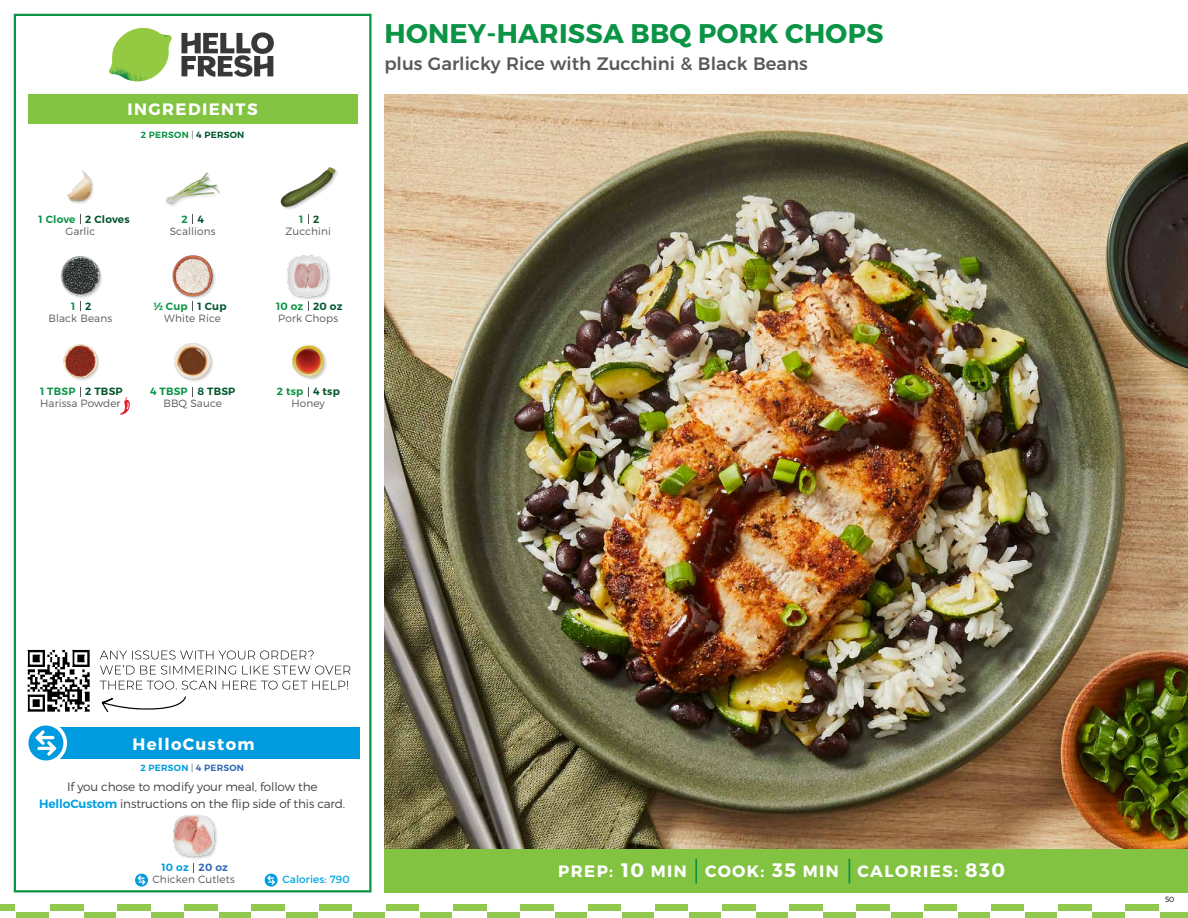
<style>
.page{position:relative;width:1188px;height:918px;background:#fff}
.page>*{position:absolute;margin:0;border:0;box-sizing:border-box;transform-origin:0 0}
.t1{font:700 27px "Montserrat";letter-spacing:.01em;color:#0b9446}
.t2{font:500 18px "Montserrat";color:#58595b}
.t3{font:700 16.5px "Montserrat";letter-spacing:.085em;color:#fff}
.t4{font:300 12px/16.5px "Montserrat";letter-spacing:-.01em;color:#414042;text-align:center}
.t5{font:300 10.5px "Montserrat";letter-spacing:.01em;color:#58595b}
.t6{font:600 10.5px "Montserrat";letter-spacing:.02em;color:#00562c}
.t7{font:600 10.5px "Montserrat";letter-spacing:.02em;color:#0b9446}
.t8{font:10.5px "Montserrat";letter-spacing:.01em;color:#00a8e3}
.t9{font:600 10.5px "Montserrat";letter-spacing:.02em;color:#009bdf}
.t10{font:600 9px "Montserrat";letter-spacing:.03em;color:#0b9446}
.t11{font:600 9px "Montserrat";letter-spacing:.03em;color:#009bdf}
.t12{font:300 7.5px "Montserrat";color:#000}
.s1{font-weight:300;color:#58595b}
.s2{color:#00562c}
.s3{font-weight:600;color:#00a1e1}
.s4{color:#3069b3}
.s5{font-size:19.5px}
</style>
<div class="page">
<div style="left:0;top:904px;width:1188px;height:14px;background:#91c84e"></div>
<div style="left:50px;top:912px;width:34px;height:6px;background:#fff"></div>
<div style="left:84px;top:903px;width:17px;height:9px;background:#fff"></div>
<div style="left:117px;top:912px;width:34px;height:6px;background:#fff"></div>
<div style="left:151px;top:903px;width:17px;height:9px;background:#fff"></div>
<div style="left:99px;top:903px;width:18px;height:9px;background:#fff"></div>
<div style="left:184px;top:912px;width:34px;height:6px;background:#fff"></div>
<div style="left:218px;top:903px;width:17px;height:9px;background:#fff"></div>
<div style="left:167px;top:903px;width:17px;height:9px;background:#fff"></div>
<div style="left:251px;top:912px;width:34px;height:6px;background:#fff"></div>
<div style="left:285px;top:903px;width:18px;height:9px;background:#fff"></div>
<div style="left:234px;top:903px;width:17px;height:9px;background:#fff"></div>
<div style="left:318px;top:912px;width:35px;height:6px;background:#fff"></div>
<div style="left:353px;top:903px;width:17px;height:9px;background:#fff"></div>
<div style="left:301px;top:903px;width:17px;height:9px;background:#fff"></div>
<div style="left:386px;top:912px;width:34px;height:6px;background:#fff"></div>
<div style="left:420px;top:903px;width:17px;height:9px;background:#fff"></div>
<div style="left:368px;top:903px;width:17px;height:9px;background:#fff"></div>
<div style="left:453px;top:912px;width:34px;height:6px;background:#fff"></div>
<div style="left:487px;top:903px;width:17px;height:9px;background:#fff"></div>
<div style="left:436px;top:903px;width:17px;height:9px;background:#fff"></div>
<div style="left:520px;top:912px;width:34px;height:6px;background:#fff"></div>
<div style="left:554px;top:903px;width:17px;height:9px;background:#fff"></div>
<div style="left:503px;top:903px;width:17px;height:9px;background:#fff"></div>
<div style="left:587px;top:912px;width:34px;height:6px;background:#fff"></div>
<div style="left:622px;top:903px;width:17px;height:9px;background:#fff"></div>
<div style="left:570px;top:903px;width:17px;height:9px;background:#fff"></div>
<div style="left:654px;top:912px;width:35px;height:6px;background:#fff"></div>
<div style="left:689px;top:903px;width:17px;height:9px;background:#fff"></div>
<div style="left:637px;top:903px;width:17px;height:9px;background:#fff"></div>
<div style="left:722px;top:912px;width:34px;height:6px;background:#fff"></div>
<div style="left:756px;top:903px;width:17px;height:9px;background:#fff"></div>
<div style="left:704px;top:903px;width:18px;height:9px;background:#fff"></div>
<div style="left:789px;top:912px;width:34px;height:6px;background:#fff"></div>
<div style="left:823px;top:903px;width:17px;height:9px;background:#fff"></div>
<div style="left:772px;top:903px;width:17px;height:9px;background:#fff"></div>
<div style="left:856px;top:912px;width:34px;height:6px;background:#fff"></div>
<div style="left:890px;top:903px;width:18px;height:9px;background:#fff"></div>
<div style="left:839px;top:903px;width:17px;height:9px;background:#fff"></div>
<div style="left:923px;top:912px;width:35px;height:6px;background:#fff"></div>
<div style="left:958px;top:903px;width:17px;height:9px;background:#fff"></div>
<div style="left:906px;top:903px;width:17px;height:9px;background:#fff"></div>
<div style="left:990px;top:912px;width:35px;height:6px;background:#fff"></div>
<div style="left:1025px;top:903px;width:17px;height:9px;background:#fff"></div>
<div style="left:973px;top:903px;width:17px;height:9px;background:#fff"></div>
<div style="left:1058px;top:912px;width:34px;height:6px;background:#fff"></div>
<div style="left:1092px;top:903px;width:17px;height:9px;background:#fff"></div>
<div style="left:1041px;top:903px;width:17px;height:9px;background:#fff"></div>
<div style="left:1125px;top:912px;width:34px;height:6px;background:#fff"></div>
<div style="left:1159px;top:903px;width:29px;height:9px;background:#fff"></div>
<div style="left:1108px;top:903px;width:17px;height:9px;background:#fff"></div>
<div style="left:0;top:912px;width:15px;height:6px;background:#fff"></div>
<div style="left:15px;top:903px;width:35px;height:9px;background:#fff"></div>
<div style="left:384px;top:849px;width:804px;height:43px;background:#82c341"></div>
<svg style="left:181px;top:32px;width:93px;height:45px"></svg>
<svg style="left:114px;top:28px;width:55px;height:36px"></svg>
<img style="left:143px;top:28px;width:29px;height:24px">
<img style="left:112px;top:48px;width:54px;height:10px">
<img style="left:109px;top:52px;width:55px;height:30px">
<img style="left:142px;top:58px;width:24px;height:23px">
<div style="left:28px;top:94px;width:330px;height:30px;background:#82c341"></div>
<div style="left:14px;top:14px;width:358px;height:878px;border:2px solid #0b9446"></div>
<img style="left:384px;top:94px;width:804px;height:755px">
<div style="left:173px;top:256px;width:44px;height:44px;background:#000;opacity:.2"></div>
<img style="left:172px;top:255px;width:45px;height:42px">
<div style="left:287px;top:256px;width:45px;height:44px;background:#000;opacity:.2"></div>
<img style="left:287px;top:255px;width:45px;height:42px">
<img style="left:165px;top:172px;width:55px;height:34px">
<img style="left:280px;top:167px;width:58px;height:42px">
<div style="left:61px;top:256px;width:42px;height:43px;background:#000;opacity:.2"></div>
<img style="left:60px;top:256px;width:43px;height:41px">
<img style="left:67px;top:170px;width:27px;height:34px">
<img style="left:174px;top:343px;width:39px;height:39px">
<img style="left:292px;top:345px;width:35px;height:35px">
<img style="left:63px;top:344px;width:36px;height:36px">
<div style="left:173px;top:815px;width:45px;height:45px;background:#000;opacity:.2"></div>
<img style="left:173px;top:814px;width:45px;height:44px">
<svg style="left:120px;top:397px;width:10px;height:18px"></svg>
<div style="left:33px;top:727px;width:327px;height:32px;background:#009bdf"></div>
<svg style="left:25px;top:722px;width:42px;height:42px"></svg>
<div style="left:28px;top:726px;width:35px;height:34px;background:#009bdf;border-radius:50%"></div>
<svg style="left:35px;top:730px;width:22px;height:26px"></svg>
<svg style="left:135px;top:874px;width:13px;height:13px"></svg>
<svg style="left:138px;top:875px;width:8px;height:10px"></svg>
<svg style="left:265px;top:874px;width:13px;height:13px"></svg>
<svg style="left:267px;top:875px;width:8px;height:10px"></svg>
<hr style="left:695px;top:859px;width:2px;height:25px;background:#0b9446">
<svg style="left:849px;top:859px;width:1px;height:25px"></svg>
<img style="left:27px;top:649px;width:63px;height:63px">
<svg style="left:102px;top:696px;width:84px;height:17px"></svg>
<svg style="left:100px;top:681px;width:248px;height:9px"></svg>
<svg style="left:100px;top:665px;width:250px;height:9px"></svg>
<svg style="left:100px;top:651px;width:214px;height:8px"></svg>
<h3 class="t3" style="left:128px;top:99px;width:132px">INGREDIENTS</h3>
<p class="t10" style="left:141px;top:129px;width:105px">2 PERSON <span class="s1">|</span> <span class="s2">4 PERSON</span></p>
<p class="t7" style="left:39px;top:212px;width:38px">1 Clove</p>
<p class="t6" style="left:85px;top:212px;width:46px">2 Cloves</p>
<p class="t7" style="left:182px;top:212px;width:8px">2</p>
<p class="t7" style="left:299px;top:212px;width:6px">1</p>
<p class="t6" style="left:198px;top:212px;width:8px">4</p>
<p class="t6" style="left:313px;top:212px;width:8px">2</p>
<p class="t5" style="left:65px;top:224px;width:32px">Garlic</p>
<p class="t5" style="left:170px;top:224px;width:47px">Scallions</p>
<p class="t5" style="left:286px;top:224px;width:47px">Zucchini</p>
<p class="t7" style="left:71px;top:300px;width:6px">1</p>
<p class="t6" style="left:85px;top:300px;width:8px">2</p>
<p class="t6" style="left:198px;top:300px;width:31px">1 Cup</p>
<p class="t6" style="left:313px;top:300px;width:31px">20 oz</p>
<p class="t7" style="left:154px;top:300px;width:36px">½ Cup</p>
<p class="t7" style="left:276px;top:300px;width:29px">10 oz</p>
<p class="t5" style="left:49px;top:312px;width:65px">Black Beans</p>
<p class="t5" style="left:164px;top:312px;width:58px">White Rice</p>
<p class="t5" style="left:278px;top:312px;width:61px">Pork Chops</p>
<p class="t7" style="left:40px;top:385px;width:37px">1 TBSP</p>
<p class="t6" style="left:85px;top:385px;width:39px">2 TBSP</p>
<p class="t7" style="left:150px;top:385px;width:39px">4 TBSP</p>
<p class="t7" style="left:277px;top:385px;width:28px">2 tsp</p>
<p class="t6" style="left:198px;top:385px;width:39px">8 TBSP</p>
<p class="t6" style="left:313px;top:385px;width:28px">4 tsp</p>
<p class="t5" style="left:40px;top:397px;width:82px">Harissa Powder</p>
<p class="t5" style="left:163px;top:397px;width:60px">BBQ Sauce</p>
<p class="t5" style="left:292px;top:397px;width:35px">Honey</p>
<h1 class="t1" style="left:385px;top:17px;width:501px">HONEY-HARISSA BBQ PORK CHOPS</h1>
<h2 class="t2" style="left:384px;top:49px;width:425px">plus Garlicky Rice with Zucchini &amp; Black Beans</h2>
<h3 class="t3" style="left:133px;top:734px;width:123px">HelloCustom</h3>
<p class="t4" style="left:39px;top:778px;width:308px">If you chose to modify your meal, follow the<br><span class="s3">HelloCustom</span> instructions on the flip side of this card.</p>
<p class="t11" style="left:141px;top:763px;width:105px">2 PERSON <span class="s1">|</span> <span class="s4">4 PERSON</span></p>
<p class="t9" style="left:162px;top:861px;width:68px">10 oz <span class="s4">20 oz</span></p>
<p class="t5" style="left:153px;top:873px;width:84px">Chicken Cutlets</p>
<p class="t8" style="left:282px;top:873px;width:69px">Calories: 790</p>
<h3 class="t3" style="left:558px;top:861px;width:448px">PREP: <span class="s5">10</span> MIN COOK: <span class="s5">35</span> MIN CALORIES: <span class="s5">830</span></h3>
<p class="t12" style="left:1165px;top:895px;width:11px">50</p>
</div>
